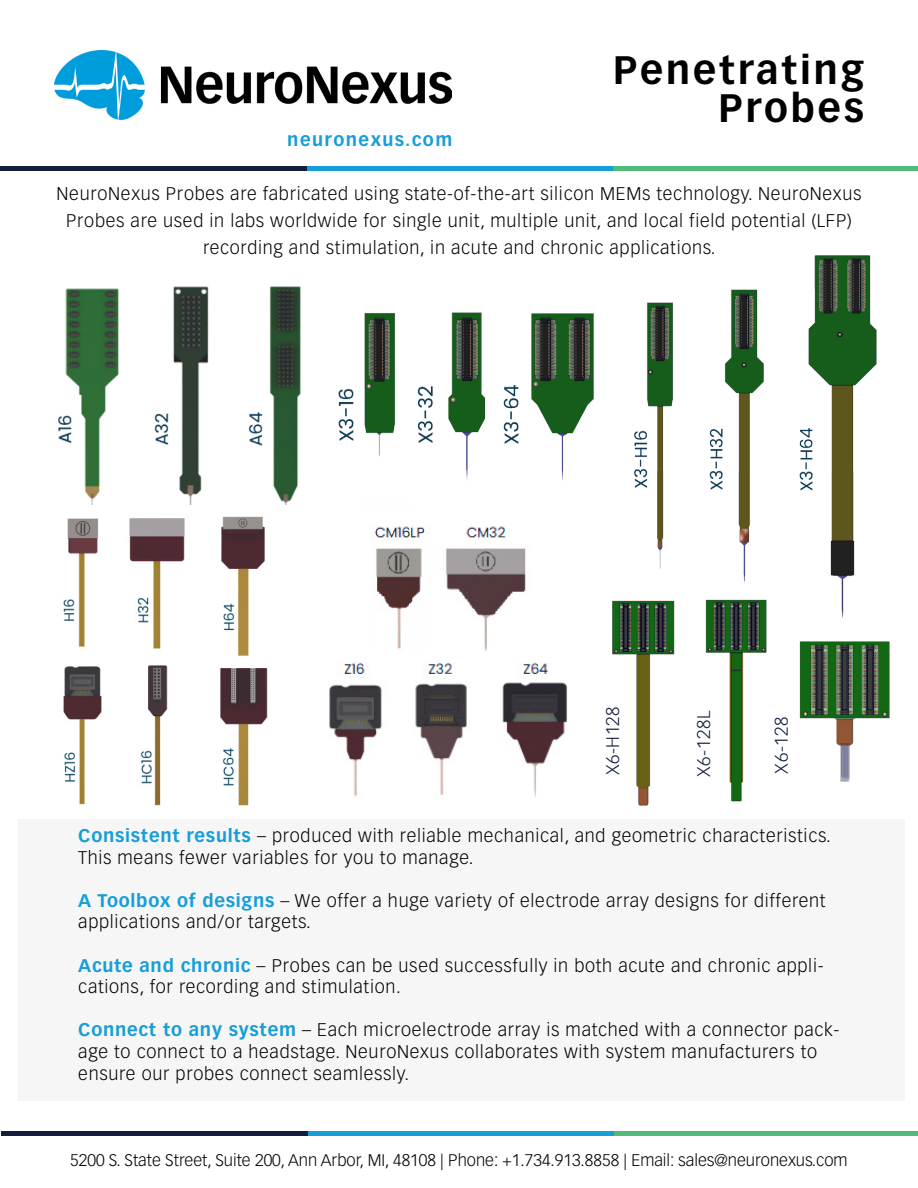
<style>
.page{position:relative;width:918px;height:1188px;background:#fff}
.page>*{position:absolute;margin:0;border:0;box-sizing:border-box;transform-origin:0 0}
.t1{font:700 39px/37.5px "Vectora LT Std";letter-spacing:.07em;color:#000;text-align:right}
.t2{font:300 18px/21.6px "Vectora LT Std";letter-spacing:.04em;color:#000}
.t3{font:300 18px "Vectora LT Std";letter-spacing:.03em;color:#131e3f}
.t4{font:700 18px "Vectora LT Std";letter-spacing:.08em;color:#159ed8}
.t5{font:300 16.5px "Vectora LT Std";color:#000}
.s1{font-weight:700;color:#159ed8}
</style>
<div class="page">
<div style="left:18px;top:819px;width:887px;height:282px;background:#f6f6f6"></div>
<img style="left:54px;top:49px;width:398px;height:71px">
<div style="left:0;top:166px;width:307px;height:5px;background:#131e3f"></div>
<div style="left:307px;top:166px;width:306px;height:5px;background:#159ed8"></div>
<div style="left:613px;top:166px;width:305px;height:5px;background:#50bb7a"></div>
<img style="left:57px;top:286px;width:244px;height:219px">
<img style="left:816px;top:641px;width:74px;height:141px">
<img style="left:705px;top:630px;width:111px;height:172px">
<img style="left:612px;top:600px;width:63px;height:206px">
<img style="left:63px;top:516px;width:205px;height:290px">
<img style="left:329px;top:568px;width:238px;height:230px">
<img style="left:338px;top:312px;width:256px;height:256px">
<img style="left:623px;top:255px;width:254px;height:375px">
<hr style="left:308px;top:1132px;width:307px;height:4px;background:#159ed8">
<hr style="left:615px;top:1132px;width:303px;height:4px;background:#50bb7a">
<hr style="left:1px;top:1132px;width:307px;height:4px;background:#131e3f">
<h1 class="t1" style="left:614px;top:52px;width:252px">Penetrating<br>Probes</h1>
<p class="t4" style="left:287px;top:128px;width:167px">neuronexus.com</p>
<p class="t2" style="left:57px;top:180px;width:806px;line-height:27px;text-align:center">NeuroNexus Probes are fabricated using state-of-the-art silicon MEMs technology. NeuroNexus<br>Probes are used in labs worldwide for single unit, multiple unit, and local field potential (LFP) recording and stimulation, in acute and chronic applications.</p>
<p class="t3" style="left:602px;top:775px;width:71px;rotate:-90deg">X6-H128</p>
<p class="t3" style="left:693px;top:777px;width:67px;rotate:-90deg">X6-128L</p>
<p class="t3" style="left:771px;top:774px;width:58px;rotate:-90deg">X6-128</p>
<p class="t2" style="left:78px;top:825px;width:754px"><span class="s1">Consistent results</span> – produced with reliable mechanical, and geometric characteristics.<br>This means fewer variables for you to manage.</p>
<p class="t2" style="left:78px;top:890px;width:749px"><span class="s1">A Toolbox of designs</span> – We offer a huge variety of electrode array designs for different applications and/or targets.</p>
<p class="t2" style="left:78px;top:955px;width:747px"><span class="s1">Acute and chronic</span> – Probes can be used successfully in both acute and chronic appli&shy;cations, for recording and stimulation.</p>
<p class="t2" style="left:78px;top:1019px;width:763px"><span class="s1">Connect to any system</span> – Each microelectrode array is matched with a connector pack&shy;age to connect to a headstage. NeuroNexus collaborates with system manufacturers to ensure our probes connect seamlessly.</p>
<p class="t5" style="left:70px;top:1151px;width:779px">5200 S. State Street, Suite 200, Ann Arbor, MI, 48108 | Phone: +1.734.913.8858 | Email: sales@neuronexus.com</p>
</div>
